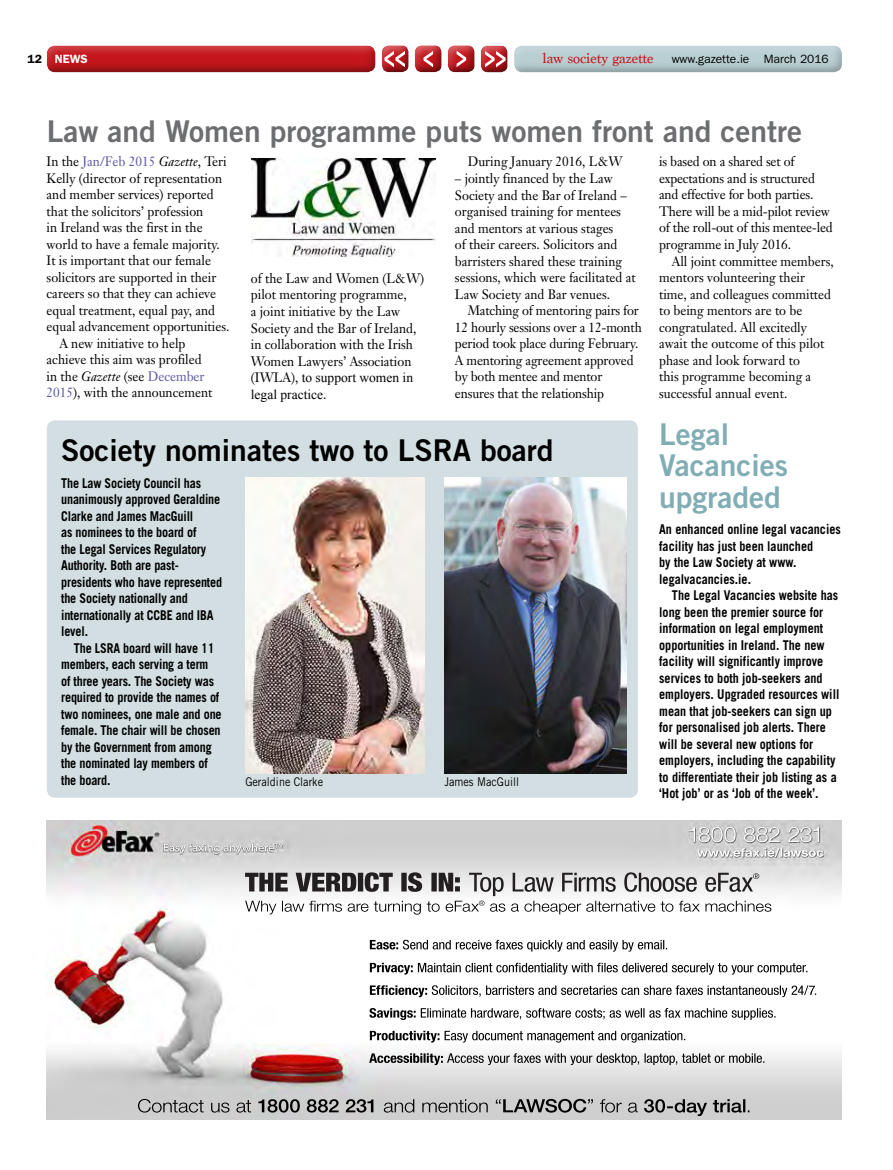
<style>
.page{position:relative;width:893px;height:1170px;background:#fff}
.page>*{position:absolute;margin:0;border:0;box-sizing:border-box;transform-origin:0 0}
.t1{font:30px "Trade Gothic Bold Two";color:#6d6e71}
.t2{font:30px "Trade Gothic Bold Two";color:#000}
.t3{font:30px/31.5px "Trade Gothic Bold Two";color:#81adb4}
.t4{font:15px "Marion";color:#c4161c}
.t5{font:13.5px/16.5px "Janson Text";color:#000;scale:.95 1}
.t6{font:700 13.5px/16.5px "Trade Gothic";color:#000;scale:.9 1}
.t7{font:13.5px/16.5px "Times New Roman";color:#000}
.t8{font:13.5px "Janson Text";color:#5b57a6;scale:.95 1}
.t9{font:12px "Trade Gothic";color:#000;scale:.9 1}
.t10{font:12px "Franklin Gothic";color:#000}
.t11{font:600 12px "Franklin Gothic";color:#fff}
.s1{color:#000}
.s2{font-style:italic;color:#000}
.s3{font-style:italic}
.s4{color:#5b57a6}
.s5{font-family:"Times New Roman"}
.s6{font-family:"Janson Text"}
</style>
<div class="page">
<div style="left:39px;top:41px;width:349px;height:33px;background:#000;opacity:.5"></div>
<div style="left:506px;top:41px;width:348px;height:40px;background:#000;opacity:.4"></div>
<div style="left:472px;top:40px;width:48px;height:32px;background:#000;opacity:.75"></div>
<svg style="left:487px;top:51px;width:19px;height:16px"></svg>
<div style="left:370px;top:35px;width:46px;height:37px;background:#fff;opacity:.75"></div>
<div style="left:373px;top:40px;width:48px;height:32px;background:#000;opacity:.75"></div>
<svg style="left:384px;top:51px;width:19px;height:16px"></svg>
<div style="left:439px;top:40px;width:48px;height:32px;background:#000;opacity:.75"></div>
<svg style="left:457px;top:51px;width:9px;height:16px"></svg>
<div style="left:403px;top:35px;width:46px;height:37px;background:#fff;opacity:.75"></div>
<div style="left:406px;top:40px;width:48px;height:32px;background:#000;opacity:.75"></div>
<svg style="left:423px;top:51px;width:10px;height:16px"></svg>
<div style="left:47px;top:420px;width:591px;height:377px;background:#d2dee1;border-radius:8px"></div>
<img style="left:251px;top:158px;width:185px;height:98px">
<img style="left:445px;top:477px;width:181px;height:296px">
<img style="left:245px;top:477px;width:180px;height:296px">
<img style="left:47px;top:820px;width:795px;height:299px">
<p class="t11" style="left:28px;top:52px;width:62px"><span class="s1">12</span> NEWS</p>
<p class="t4" style="left:542px;top:49px;width:113px">law society gazette</p>
<p class="t10" style="left:672px;top:52px;width:159px">www.gazette.ie March 2016</p>
<h1 class="t1" style="left:47px;top:112px;width:757px">Law and Women programme puts women front and centre</h1>
<p class="t8" style="left:47px;top:153px;width:191px"><span class="s1">In the</span> Jan/Feb 2015 <span class="s2">Gazette</span><span class="s1">, Teri</span></p>
<p class="t5" style="left:47px;top:170px;width:186px">Kelly (director of representation</p>
<p class="t5" style="left:47px;top:186px;width:177px">and member services) reported</p>
<p class="t5" style="left:47px;top:203px;width:166px">that the solicitors’ profession</p>
<p class="t5" style="left:47px;top:219px;width:166px">in Ireland was the first in the</p>
<p class="t5" style="left:47px;top:236px;width:184px">world to have a female majority.</p>
<p class="t5" style="left:47px;top:252px;width:174px">It is important that our female</p>
<p class="t5" style="left:47px;top:269px;width:180px">solicitors are supported in their</p>
<p class="t5" style="left:47px;top:285px;width:180px">careers so that they can achieve</p>
<p class="t5" style="left:47px;top:301px;width:179px">equal treatment, equal pay, and</p>
<p class="t5" style="left:47px;top:318px;width:194px">equal advancement opportunities.</p>
<p class="t5" style="left:59px;top:334px;width:134px">A new initiative to help</p>
<p class="t5" style="left:47px;top:351px;width:165px">achieve this aim was profiled</p>
<p class="t5" style="left:47px;top:367px;width:168px">in the <span class="s3">Gazette</span> (see <span class="s4">December</span></p>
<p class="t5" style="left:47px;top:384px;width:176px"><span class="s4">2015</span>), with the announcement</p>
<p class="t5" style="left:251px;top:270px;width:184px">of the Law and Women (L&amp;W) pilot mentoring programme,<br>a joint initiative <span class="s5">by</span> the Law<br>Society and the Bar of Ireland, in collaboration with the Irish<br>Women Lawyers’ Association</p>
<p class="t7" style="left:251px;top:369px;width:164px"><span class="s6">(IWLA),</span> to support women in legal practice<span class="s6">.</span></p>
<p class="t5" style="left:468px;top:153px;width:164px">During January 2016, L&amp;W</p>
<p class="t5" style="left:455px;top:170px;width:192px">– jointly financed by the Law<br>Society and the Bar of Ireland – organised training for mentees and mentors at various stages<br>of their careers. Solicitors and barristers shared these training sessions, which were facilitated at<br>Law Society and Bar venues.</p>
<p class="t5" style="left:455px;top:302px;width:198px;text-indent:13px">Matching of mentoring pairs for<br>12 hourly sessions over a 12-month period took place during February.<br>A mentoring agreement approved by both mentee and mentor ensures that the relationship</p>
<h1 class="t2" style="left:61px;top:432px;width:494px">Society nominates two to LSRA board</h1>
<p class="t6" style="left:61px;top:474px;width:180px">The Law Society Council has unanimously approved Geraldine<br>Clarke and James MacGuill<br>as nominees to the board of<br>the Legal Services Regulatory<br>Authority. Both are past&shy;presidents who have represented the Society nationally and internationally at CCBE and IBA level.</p>
<p class="t6" style="left:61px;top:639px;width:180px;text-indent:13px">The LSRA board will have 11 members, each serving a term<br>of three years. The Society was required to provide the names of two nominees, one male and one female. The chair will be chosen by the Government from among the nominated lay members of the board.</p>
<p class="t9" style="left:245px;top:774px;width:88px">Geraldine Clarke</p>
<p class="t9" style="left:444px;top:774px;width:84px">James MacGuill</p>
<p class="t5" style="left:659px;top:153px;width:184px">is based on a shared set of expectations and is structured and effective for both parties.<br>There will be a mid-pilot review of the roll-out of this mentee-led programme in July 2016.</p>
<p class="t5" style="left:659px;top:252px;width:185px;text-indent:13px">All joint committee members, mentors volunteering their time, and colleagues committed to being mentors are to be congratulated. All excitedly await the outcome of this pilot phase and look forward to<br>this programme becoming a successful annual event.</p>
<h1 class="t3" style="left:659px;top:417px;width:130px">Legal<br>Vacancies upgraded</h1>
<p class="t6" style="left:659px;top:520px;width:203px">An enhanced online legal vacancies facility has just been launched<br>by the Law Society at www. legalvacancies.ie.</p>
<p class="t6" style="left:659px;top:586px;width:202px;text-indent:13px">The Legal Vacancies website has long been the premier source for information on legal employment opportunities in Ireland. The new facility will significantly improve services to both job-seekers and employers. Upgraded resources will mean that job-seekers can sign up for personalised job alerts. There will be several new options for employers, including the capability to differentiate their job listing as a ‘Hot job’ or as ‘Job of the week’.</p>
</div>
